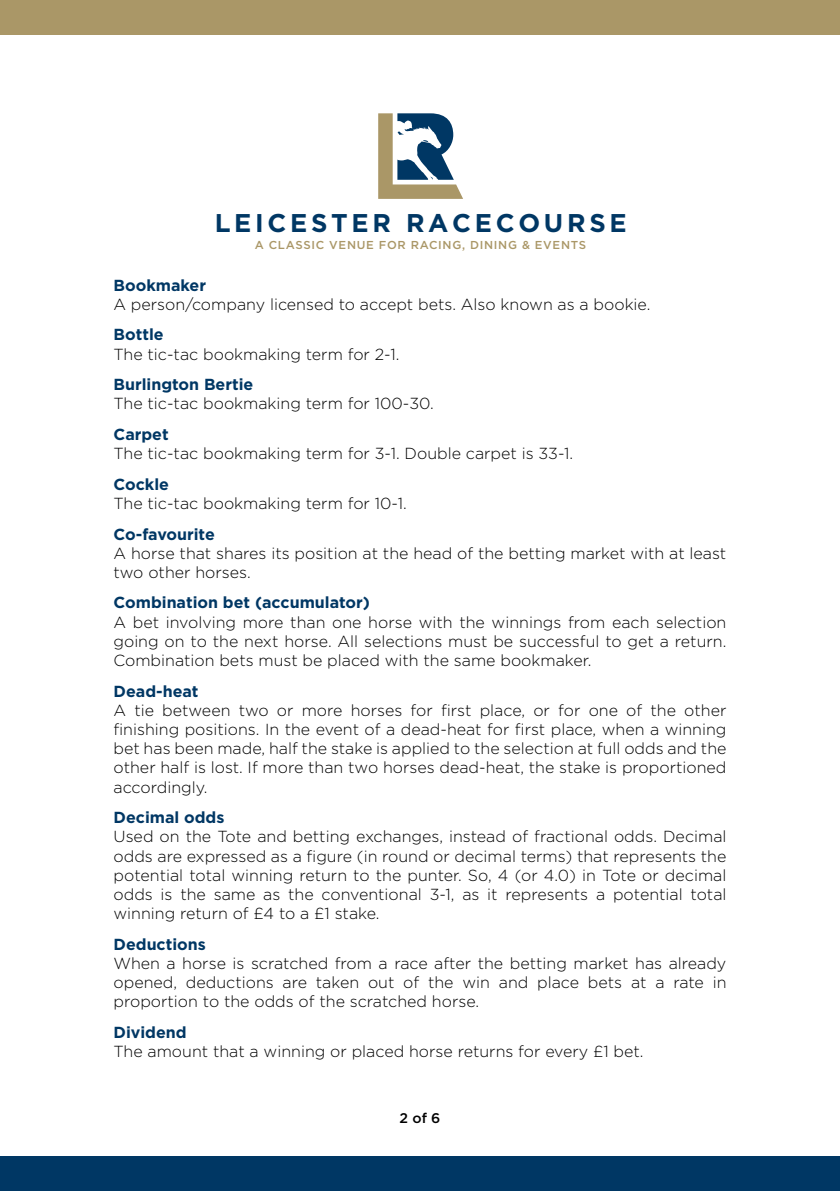
<style>
.page{position:relative;width:840px;height:1191px;background:#fff}
.page>*{position:absolute;margin:0;border:0;box-sizing:border-box;transform-origin:0 0}
.t1{font:700 25.6px "Gotham";color:#003764}
.t2{font:300 16px/19.2px "Gotham";color:#000;text-align:justify}
.t3{font:700 16px "Gotham";color:#003764}
.t4{font:500 14px "Gotham";color:#000}
.t5{font:500 11.4px "Gotham";letter-spacing:.06em;color:#aa9767}
</style>
<div class="page">
<svg style="left:378px;top:113px;width:85px;height:86px"></svg>
<div style="left:0;top:0;width:839px;height:34px;background:#aa9767"></div>
<div style="left:0;top:1157px;width:839px;height:34px;background:#003764"></div>
<h1 class="t1" style="left:214px;top:206px;width:413px">L E I C E S T E R R A C E C O U R S E</h1>
<p class="t5" style="left:254px;top:237px;width:333px">A CLASSIC VENUE FOR RACING, DINING &amp; EVENTS</p>
<p class="t3" style="left:113px;top:274px;width:94px">Bookmaker</p>
<p class="t2" style="left:113px;top:294px;width:538px">A person/company licensed to accept bets. Also known as a bookie.</p>
<p class="t3" style="left:113px;top:324px;width:52px">Bottle</p>
<p class="t2" style="left:113px;top:344px;width:287px">The tic-tac bookmaking term for 2-1.</p>
<p class="t3" style="left:113px;top:374px;width:141px">Burlington Bertie</p>
<p class="t2" style="left:113px;top:394px;width:321px">The tic-tac bookmaking term for 100-30.</p>
<p class="t3" style="left:113px;top:424px;width:57px">Carpet</p>
<p class="t2" style="left:113px;top:443px;width:461px">The tic-tac bookmaking term for 3-1. Double carpet is 33-1.</p>
<p class="t3" style="left:113px;top:473px;width:57px">Cockle</p>
<p class="t2" style="left:113px;top:493px;width:294px">The tic-tac bookmaking term for 10-1.</p>
<p class="t3" style="left:113px;top:523px;width:103px">Co-favourite</p>
<p class="t2" style="left:113px;top:543px;width:614px">A horse that shares its position at the head of the betting market with at least two other horses.</p>
<p class="t3" style="left:113px;top:592px;width:258px">Combination bet (accumulator)</p>
<p class="t2" style="left:113px;top:612px;width:614px">A bet involving more than one horse with the winnings from each selection going on to the next horse. All selections must be successful to get a return.<br>Combination bets must be placed with the same bookmaker.</p>
<p class="t3" style="left:113px;top:680px;width:86px">Dead-heat</p>
<p class="t2" style="left:113px;top:700px;width:614px">A tie between two or more horses for first place, or for one of the other finishing positions. In the event of a dead-heat for first place, when a winning bet has been made, half the stake is applied to the selection at full odds and the other half is lost. If more than two horses dead-heat, the stake is proportioned accordingly.</p>
<p class="t3" style="left:113px;top:807px;width:112px">Decimal odds</p>
<p class="t2" style="left:113px;top:826px;width:614px">Used on the Tote and betting exchanges, instead of fractional odds. Decimal odds are expressed as a figure (in round or decimal terms) that represents the potential total winning return to the punter. So, 4 (or 4.0) in Tote or decimal odds is the same as the conventional 3-1, as it represents a potential total winning return of £4 to a £1 stake.</p>
<p class="t3" style="left:113px;top:933px;width:94px">Deductions</p>
<p class="t2" style="left:113px;top:953px;width:614px">When a horse is scratched from a race after the betting market has already opened, deductions are taken out of the win and place bets at a rate in proportion to the odds of the scratched horse.</p>
<p class="t3" style="left:113px;top:1021px;width:75px">Dividend</p>
<p class="t2" style="left:113px;top:1041px;width:531px">The amount that a winning or placed horse returns for every £1 bet.</p>
<p class="t4" style="left:399px;top:1108px;width:42px">2 of 6</p>
</div>
